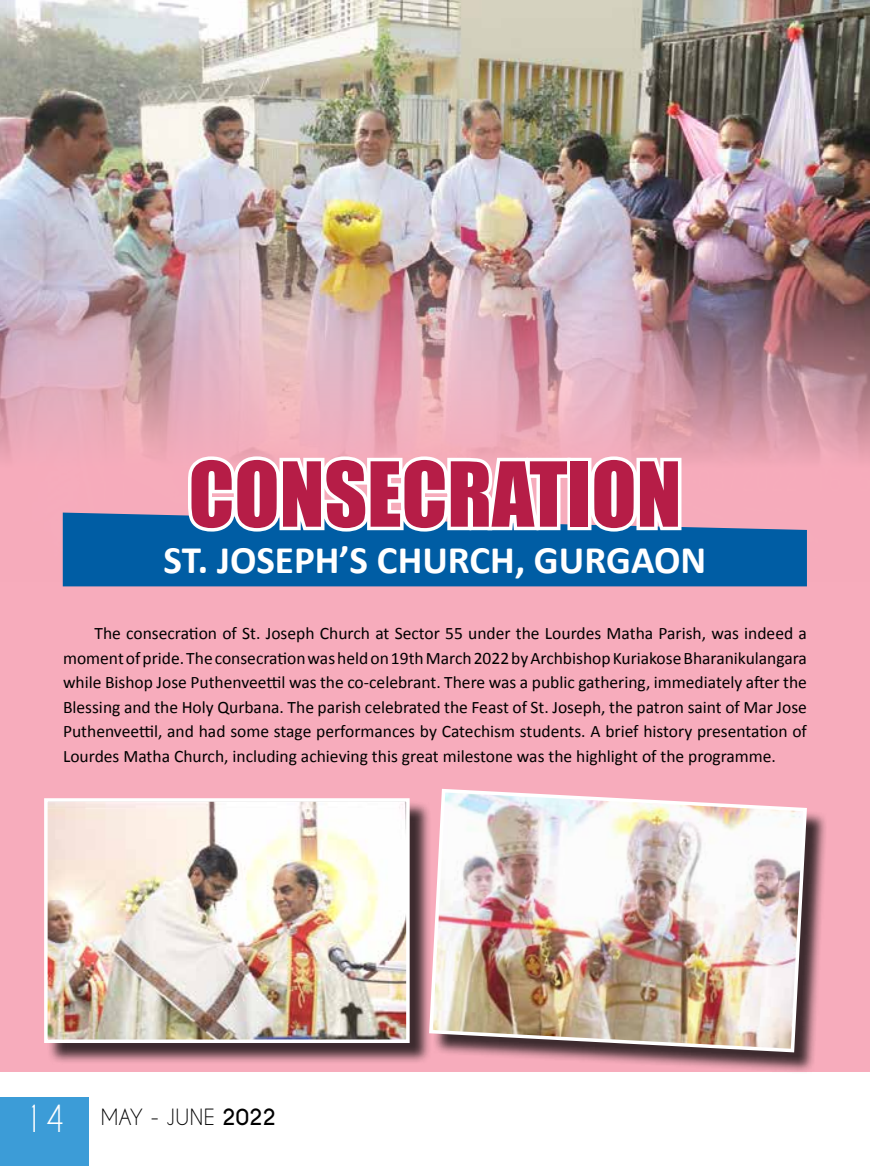
<style>
.page{position:relative;width:870px;height:1166px;background:#fff}
.page>*{position:absolute;margin:0;border:0;box-sizing:border-box;transform-origin:0 0}
.t1{font:82.77px "Impact";color:#b61d47}
.t2{font:700 39.02px "Calibri";color:#fff}
.t3{font:21px "Caviar Dreams";letter-spacing:.025em;color:#000}
.t4{font:17.5px/24.5px "Calibri";color:#000;text-align:justify}
.s1{font-size:35px;color:#fff}
.s2{font-weight:700}
</style>
<div class="page">
<div style="left:0;top:1097px;width:88px;height:69px;background:#3c9cd7"></div>
<div style="left:0;top:0;width:869px;height:1071px;background:#f7acbc"></div>
<img style="left:0;top:0;width:869px;height:582px">
<div style="left:63px;top:512px;width:743px;height:74px;background:#005da4"></div>
<svg style="left:183px;top:411px;width:502px;height:125px"></svg>
<div style="left:47px;top:801px;width:384px;height:263px;background:#000;opacity:.75"></div>
<img style="left:49px;top:803px;width:355px;height:235px">
<div style="left:44px;top:798px;width:365px;height:245px;border:4px solid #fff"></div>
<div style="left:432px;top:792px;width:396px;height:281px;background:#000;opacity:.75"></div>
<img style="left:427px;top:788px;width:381px;height:266px">
<h1 class="t1" style="left:188px;top:430px;width:494px">CONSECRATION</h1>
<h2 class="t2" style="left:163px;top:534px;width:544px">ST. JOSEPH’S CHURCH, GURGAON</h2>
<p class="t4" style="left:63px;top:621px;width:745px;text-indent:32px">The consecration of St. Joseph Church at Sector 55 under the Lourdes Matha Parish, was indeed a moment of pride. The consecration was held on 19th March 2022 by Archbishop Kuriakose Bharanikulangara while Bishop Jose Puthenveettil was the co-celebrant. There was a public gathering, immediately after the Blessing and the Holy Qurbana. The parish celebrated the Feast of St. Joseph, the patron saint of Mar Jose Puthenveettil, and had some stage performances by Catechism students. A brief history presentation of Lourdes Matha Church, including achieving this great milestone was the highlight of the programme.</p>
<p class="t3" style="left:23px;top:1104px;width:254px"><span class="s1">14</span> MAY - JUNE <span class="s2">2022</span></p>
</div>
